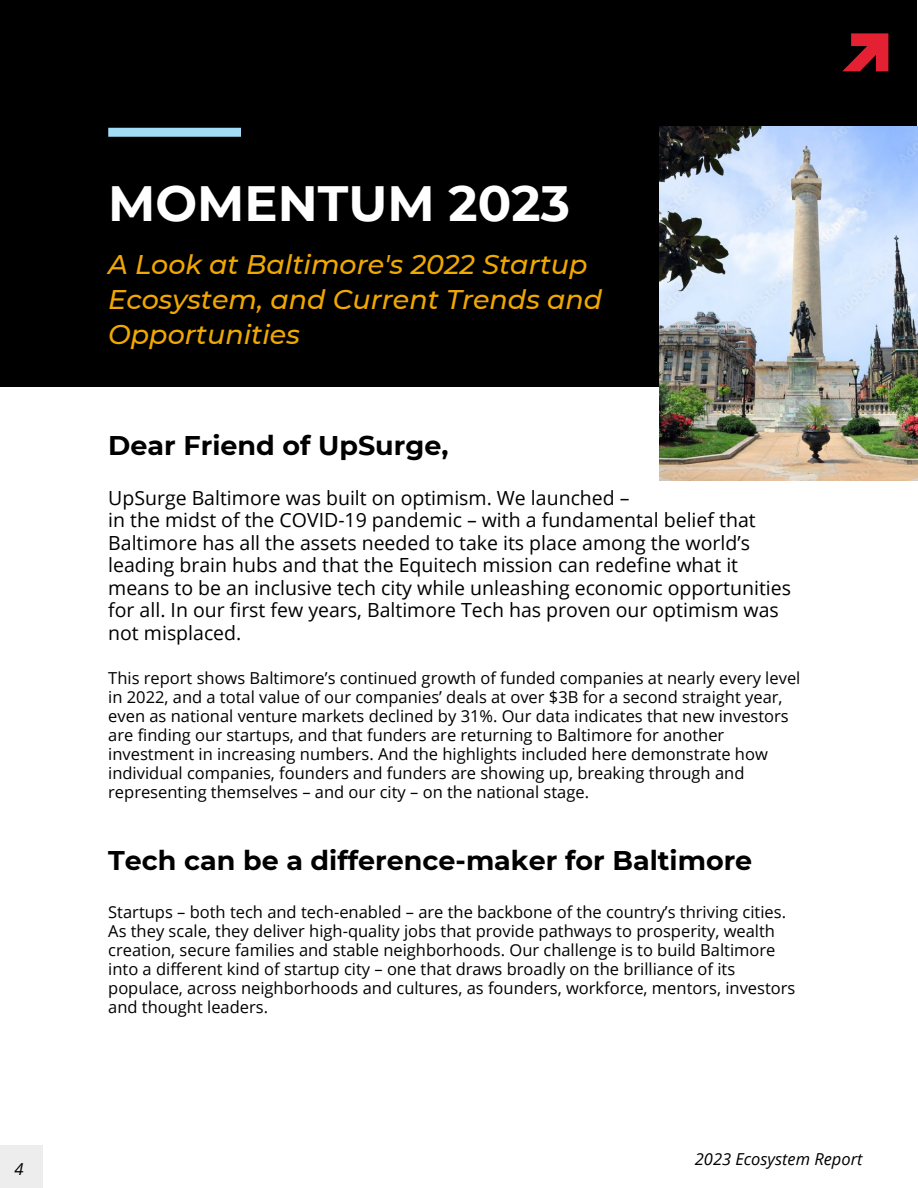
<style>
.page{position:relative;width:918px;height:1188px;background:#fff}
.page>*{position:absolute;margin:0;border:0;box-sizing:border-box;transform-origin:0 0}
.t1{font:700 49.5px "Montserrat";color:#fff}
.t2{font:italic 500 27px/34.8px "Montserrat";color:#f1a800}
.t3{font:700 27px "Montserrat";color:#000}
.t4{font:19.5px/22.5px "Open Sans";color:#000}
.t5{font:16.5px/19.2px "Open Sans";color:#000}
.t6{font:italic 16.5px "Open Sans";color:#000}
</style>
<div class="page">
<div style="left:0;top:0;width:917px;height:386px;background:#000"></div>
<svg style="left:842px;top:33px;width:46px;height:38px"></svg>
<div style="left:108px;top:128px;width:133px;height:9px;background:#a1ddf5"></div>
<img style="left:659px;top:126px;width:259px;height:354px">
<div style="left:0;top:1146px;width:42px;height:42px;background:#ededed"></div>
<h1 class="t1" style="left:108px;top:173px;width:463px">MOMENTUM 2023</h1>
<h2 class="t2" style="left:108px;top:247px;width:496px">A Look at Baltimore's 2022 Startup<br>Ecosystem, and Current Trends and<br>Opportunities</h2>
<h2 class="t3" style="left:108px;top:428px;width:342px">Dear Friend of UpSurge,</h2>
<p class="t4" style="left:108px;top:486px;width:684px">UpSurge Baltimore was built on optimism. We launched –<br>in the midst of the COVID-19 pandemic – with a fundamental belief that Baltimore has all the assets needed to take its place among the world’s leading brain hubs and that the Equitech mission can redefine what it means to be an inclusive tech city while unleashing economic opportunities for all. In our first few years, Baltimore Tech has proven our optimism was not misplaced.</p>
<p class="t5" style="left:108px;top:668px;width:694px">This report shows Baltimore’s continued growth of funded companies at nearly every level in 2022, and a total value of our companies’ deals at over $3B for a second straight year, even as national venture markets declined by 31%. Our data indicates that new investors are finding our startups, and that funders are returning to Baltimore for another investment in increasing numbers. And the highlights included here demonstrate how individual companies, founders and funders are showing up, breaking through and representing themselves – and our city – on the national stage.</p>
<h2 class="t3" style="left:108px;top:844px;width:646px">Tech can be a difference-maker for Baltimore</h2>
<p class="t5" style="left:108px;top:902px;width:689px">Startups – both tech and tech-enabled – are the backbone of the country’s thriving cities.<br>As they scale, they deliver high-quality jobs that provide pathways to prosperity, wealth creation, secure families and stable neighborhoods. Our challenge is to build Baltimore into a different kind of startup city – one that draws broadly on the brilliance of its populace, across neighborhoods and cultures, as founders, workforce, mentors, investors and thought leaders.</p>
<p class="t6" style="left:14px;top:1157px;width:11px">4</p>
<p class="t6" style="left:695px;top:1147px;width:169px">2023 Ecosystem Report</p>
</div>
